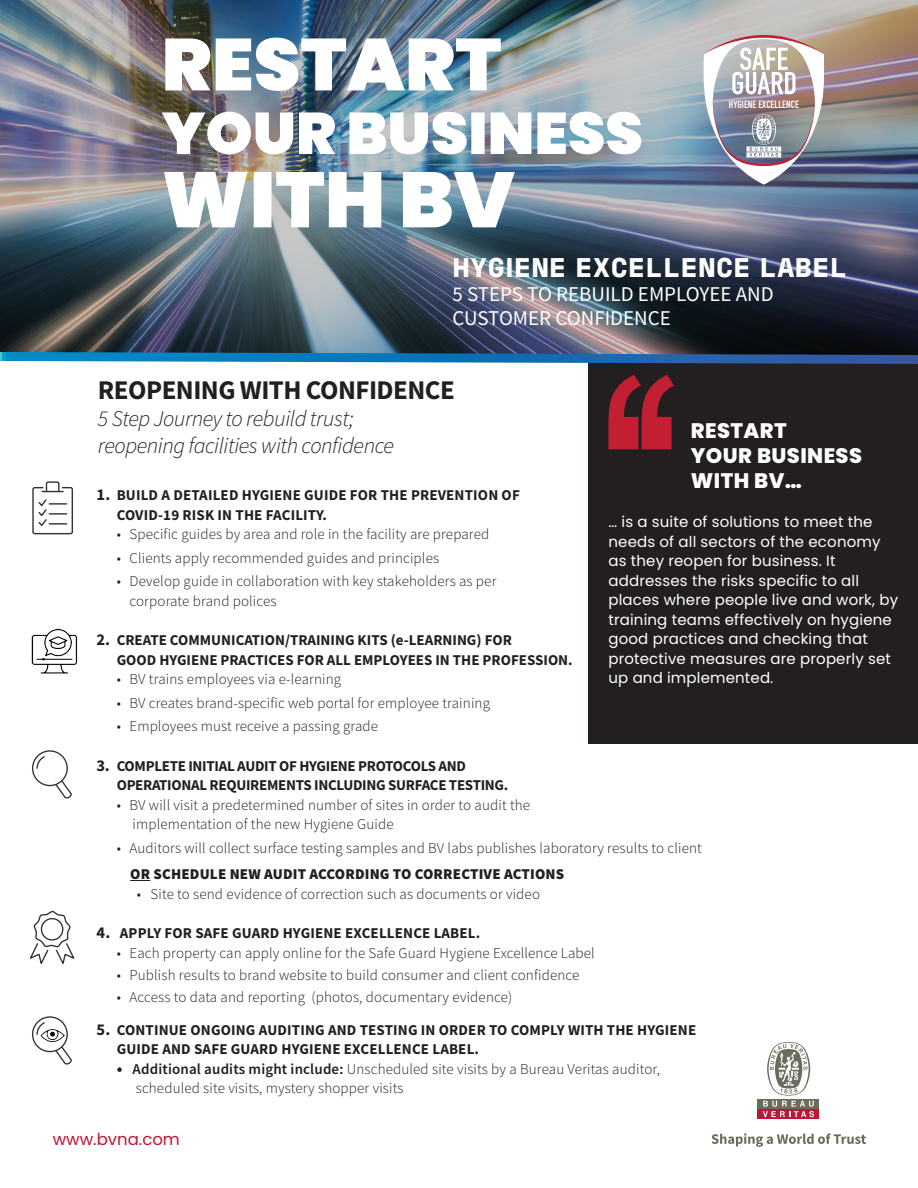
<style>
.page{position:relative;width:918px;height:1188px;background:#fff}
.page>*{position:absolute;margin:0;border:0;box-sizing:border-box;transform-origin:0 0}
.t1{font:700 27px "Source Sans Pro";letter-spacing:-.02em;color:#231f20}
.t2{font:700 expanded 27px "Bureau Veritas";color:#fff}
.t3{font:italic 300 22.5px/27px "Source Sans Pro";letter-spacing:-.02em;color:#231f20}
.t4{font:21px/24px "Source Sans Pro";color:#fff}
.t5{font:800 21px/25.2px "Poppins";letter-spacing:.02em;color:#fff}
.t6{font:16.5px "Poppins";color:#bd1738}
.t7{font:300 15px/19.5px "Source Sans Pro";letter-spacing:.01em;color:#231f20}
.t8{font:700 15px/19.5px "Source Sans Pro";color:#231f20}
.t9{font:15px/19.5px "Poppins";letter-spacing:.01em;color:#fff}
.t10{font:700 15px/19.5px "Source Sans Pro";letter-spacing:-.02em;color:#231f20}
.t11{font:900 15px "Source Sans Pro";letter-spacing:.01em;color:#231f20}
.t12{font:700 10.5px "DIN Condensed";color:#fff}
.s1{font-size:16.5px}
.s2{font-weight:700;font-size:16.5px}
.s3{font-weight:600}
</style>
<div class="page">
<div style="left:589px;top:362px;width:329px;height:382px;background:#231f20"></div>
<svg style="left:130px;top:880px;width:20px;height:1px"></svg>
<div style="left:32px;top:487px;width:41px;height:47px;border:1px solid #313232;border-radius:2px"></div>
<svg style="left:37px;top:481px;width:30px;height:45px"></svg>
<img style="left:31px;top:628px;width:47px;height:46px">
<svg style="left:54px;top:779px;width:18px;height:20px"></svg>
<div style="left:32px;top:750px;width:36px;height:36px;border:1px solid #313232;border-radius:50%"></div>
<svg style="left:36px;top:755px;width:9px;height:14px"></svg>
<svg style="left:30px;top:911px;width:44px;height:53px"></svg>
<div style="left:41px;top:918px;width:22px;height:23px;border:1px solid #313232;border-radius:50%"></div>
<svg style="left:54px;top:1045px;width:18px;height:20px"></svg>
<div style="left:32px;top:1016px;width:36px;height:36px;border:1px solid #313232;border-radius:50%"></div>
<svg style="left:36px;top:1021px;width:9px;height:15px"></svg>
<img style="left:41px;top:1024px;width:23px;height:23px">
<img style="left:0;top:0;width:918px;height:347px">
<svg style="left:0;top:347px;width:918px;height:22px"></svg>
<svg style="left:164px;top:172px;width:351px;height:55px"></svg>
<img style="left:162px;top:112px;width:479px;height:42px">
<img style="left:165px;top:38px;width:336px;height:53px">
<svg style="left:608px;top:375px;width:66px;height:74px"></svg>
<div style="left:758px;top:1099px;width:61px;height:9px;background:#6d6c5c"></div>
<div style="left:758px;top:1110px;width:61px;height:9px;background:#bd1738"></div>
<svg style="left:763px;top:1042px;width:51px;height:75px"></svg>
<svg style="left:712px;top:1133px;width:154px;height:14px"></svg>
<img style="left:704px;top:35px;width:120px;height:150px">
<p class="t12" style="left:729px;top:97px;width:71px">HYGIENE EXCELLENCE</p>
<h1 class="t2" style="left:452px;top:251px;width:396px">HYGIENE EXCELLENCE LABEL</h1>
<h3 class="t4" style="left:452px;top:282px;width:323px">5 STEPS TO REBUILD EMPLOYEE AND<br>CUSTOMER CONFIDENCE</h3>
<h1 class="t1" style="left:98px;top:372px;width:358px">REOPENING WITH CONFIDENCE</h1>
<h2 class="t3" style="left:98px;top:405px;width:298px">5 Step Journey to rebuild trust; reopening facilities with confidence</h2>
<p class="t8" style="left:117px;top:485px;width:405px;text-indent:-20px"><span class="s1">1.</span> BUILD A DETAILED HYGIENE GUIDE FOR THE PREVENTION OF<br>COVID-19 RISK IN THE FACILITY.</p>
<p class="t7" style="left:117px;top:524px;width:374px">• Specific guides by area and role in the facility are prepared</p>
<p class="t7" style="left:117px;top:548px;width:324px">• Clients apply recommended guides and principles</p>
<p class="t7" style="left:129px;top:571px;width:368px;text-indent:-13px">• Develop guide in collaboration with key stakeholders as per corporate brand polices</p>
<p class="t8" style="left:117px;top:630px;width:458px;text-indent:-20px"><span class="s1">2.</span> CREATE COMMUNICATION/TRAINING KITS (e-LEARNING) FOR<br>GOOD HYGIENE PRACTICES FOR ALL EMPLOYEES IN THE PROFESSION.</p>
<p class="t7" style="left:117px;top:670px;width:226px">• BV trains employees via e-learning</p>
<p class="t7" style="left:117px;top:693px;width:375px">• BV creates brand-specific web portal for employee training</p>
<p class="t7" style="left:117px;top:716px;width:263px">• Employees must receive a passing grade</p>
<p class="t10" style="left:117px;top:756px;width:393px;text-indent:-20px"><span class="s1">3.</span> COMPLETE INITIAL AUDIT OF HYGIENE PROTOCOLS AND<br>OPERATIONAL REQUIREMENTS INCLUDING SURFACE TESTING.</p>
<p class="t7" style="left:133px;top:795px;width:399px;text-indent:-16px">• BV will visit a predetermined number of sites in order to audit the implementation of the new Hygiene Guide</p>
<p class="t7" style="left:117px;top:838px;width:587px">• Auditors will collect surface testing samples and BV labs publishes laboratory results to client</p>
<p class="t11" style="left:130px;top:864px;width:436px">OR SCHEDULE NEW AUDIT ACCORDING TO CORRECTIVE ACTIONS</p>
<p class="t7" style="left:137px;top:884px;width:405px">• Site to send evidence of correction such as documents or video</p>
<p class="t8" style="left:96px;top:923px;width:385px"><span class="s1">4.</span> APPLY FOR SAFE GUARD HYGIENE EXCELLENCE LABEL.</p>
<p class="t7" style="left:117px;top:943px;width:480px">• Each property can apply online for the Safe Guard Hygiene Excellence Label</p>
<p class="t7" style="left:117px;top:965px;width:464px">• Publish results to brand website to build consumer and client confidence</p>
<p class="t7" style="left:117px;top:987px;width:397px">• Access to data and reporting (photos, documentary evidence)</p>
<p class="t8" style="left:117px;top:1020px;width:581px;text-indent:-20px"><span class="s1">5.</span> CONTINUE ONGOING AUDITING AND TESTING IN ORDER TO COMPLY WITH THE HYGIENE<br>GUIDE AND SAFE GUARD HYGIENE EXCELLENCE LABEL.</p>
<p class="t7" style="left:136px;top:1059px;width:526px;text-indent:-19px"><span class="s2">•</span> <span class="s3">Additional audits might include:</span> Unscheduled site visits by a Bureau Veritas auditor, scheduled site visits, mystery shopper visits</p>
<h3 class="t5" style="left:691px;top:418px;width:173px">RESTART<br>YOUR BUSINESS<br>WITH BV…</h3>
<p class="t9" style="left:608px;top:513px;width:291px">… is a suite of solutions to meet the needs of all sectors of the economy as they reopen for business. It addresses the risks specific to all places where people live and work, by training teams effectively on hygiene good practices and checking that protective measures are properly set up and implemented.</p>
<p class="t6" style="left:53px;top:1130px;width:129px">www.bvna.com</p>
</div>
